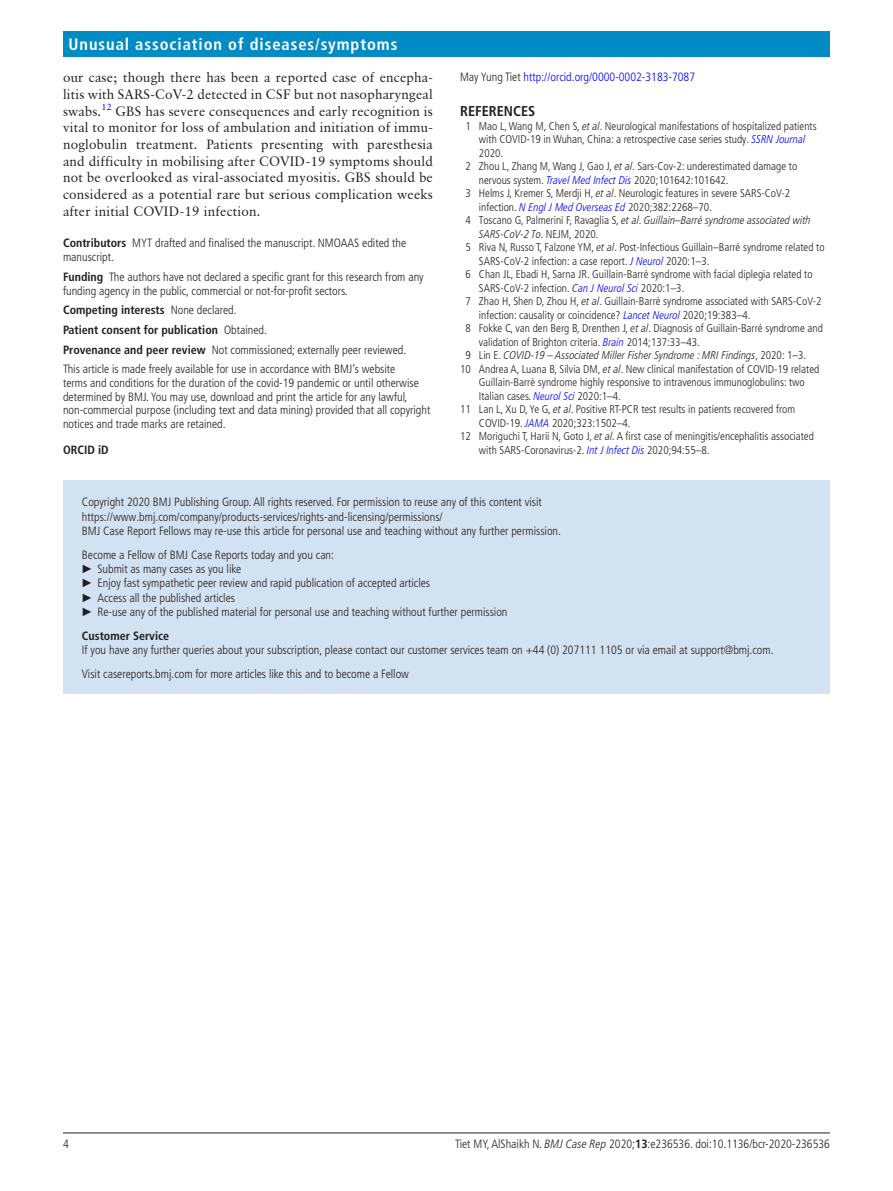
<style>
.page{position:relative;width:893px;height:1191px;background:#fff}
.page>*{position:absolute;margin:0;border:0;box-sizing:border-box;transform-origin:0 0}
.t1{font:700 condensed 16.5px "Frutiger LT Pro";letter-spacing:.055em;color:#fff}
.t2{font:700 condensed 14.25px "Frutiger LT Std";color:#231f20}
.t3{font:13.5px/16.6px "Classical Garamond BT";letter-spacing:.015em;color:#231f20;text-align:justify}
.t4{font:300 condensed 12px/14.4px "Frutiger LT Pro";color:#231f20}
.t5{font:300 condensed 12px "Frutiger LT Pro";color:#00f}
.t6{font:700 condensed 12px "Frutiger LT Pro";color:#231f20}
.t7{font:300 condensed 11.25px "Frutiger LT Pro";color:#231f20}
.t8{font:italic 300 condensed 11.25px "Frutiger LT Pro";color:#231f20}
.s1{font-weight:700}
.s2{color:#231f20}
.s3{font-style:italic}
.s4{font-style:italic;color:#00f}
.s5{font-style:normal}
.s6{font-family:"Arial";font-weight:400;font-stretch:normal}
</style>
<div class="page">
<hr style="left:63px;top:1132px;width:767px;height:1px;background:#231f20">
<div style="left:63px;top:31px;width:767px;height:25px;background:#008bc5"></div>
<div style="left:63px;top:481px;width:767px;height:213px;background:#d2e2f0"></div>
<h1 class="t1" style="left:69px;top:34px;width:330px">Unusual association of diseases/symptoms</h1>
<p class="t3" style="left:63px;top:69px;width:371px">our case; though there has been a reported case of encepha&shy;litis with SARS-CoV-2 detected in CSF but not nasopharyngeal swabs.<sup>12</sup> GBS has severe consequences and early recognition is vital to monitor for loss of ambulation and initiation of immu&shy;noglobulin treatment. Patients presenting with paresthesia and difficulty in mobilising after COVID-19 symptoms should not be overlooked as viral-associated myositis. GBS should be considered as a potential rare but serious complication weeks after initial COVID-19 infection.</p>
<p class="t4" style="left:63px;top:237px;width:345px;line-height:13.6px"><span class="s1">Contributors</span> MYT drafted and finalised the manuscript. NMOAAS edited the manuscript.</p>
<p class="t4" style="left:63px;top:270px;width:362px;line-height:13.6px"><span class="s1">Funding</span> The authors have not declared a specific grant for this research from any funding agency in the public, commercial or not-for-profit sectors.</p>
<p class="t4" style="left:63px;top:300px;width:345px;line-height:19.6px"><span class="s1">Competing interests</span> None declared.<br><span class="s1">Patient consent for publication</span> Obtained.<br><span class="s1">Provenance and peer review</span> Not commissioned; externally peer reviewed.<br>This article is made freely available for use in accordance with BMJ’s website</p>
<p class="t4" style="left:63px;top:376px;width:369px;line-height:13.6px">terms and conditions for the duration of the covid-19 pandemic or until otherwise determined by BMJ. You may use, download and print the article for any lawful, non-commercial purpose (including text and data mining) provided that all copyright notices and trade marks are retained.</p>
<p class="t6" style="left:63px;top:442px;width:47px">ORCID iD</p>
<p class="t5" style="left:460px;top:70px;width:237px"><span class="s2">May Yung Tiet</span> http://orcid.org/0000-0002-3183-7087</p>
<p class="t2" style="left:460px;top:103px;width:77px">REFERENCES</p>
<p class="t7" style="left:465px;top:119px;width:353px">1 Mao L, Wang M, Chen S, <span class="s3">et al</span>. Neurological manifestations of hospitalized patients</p>
<p class="t7" style="left:479px;top:133px;width:328px">with COVID-19 in Wuhan, China: a retrospective case series study. <span class="s4">SSRN Journal</span></p>
<p class="t7" style="left:479px;top:146px;width:26px">2020.</p>
<p class="t7" style="left:465px;top:160px;width:333px">2 Zhou L, Zhang M, Wang J, Gao J, <span class="s3">et al</span>. Sars-Cov-2: underestimated damage to</p>
<p class="t7" style="left:479px;top:173px;width:251px">nervous system. <span class="s4">Travel Med Infect Dis</span> 2020;101642:101642.</p>
<p class="t7" style="left:465px;top:187px;width:326px">3 Helms J, Kremer S, Merdji H, <span class="s3">et al</span>. Neurologic features in severe SARS-CoV-2</p>
<p class="t7" style="left:479px;top:200px;width:235px">infection. <span class="s4">N Engl J Med Overseas Ed</span> 2020;382:2268–70.</p>
<p class="t8" style="left:465px;top:214px;width:347px"><span class="s5">4 Toscano G, Palmerini F, Ravaglia S,</span> et al<span class="s5">.</span> Guillain–Barré syndrome associated with</p>
<p class="t8" style="left:479px;top:227px;width:121px">SARS-CoV-2 To<span class="s5">. NEJM, 2020.</span></p>
<p class="t7" style="left:465px;top:241px;width:361px">5 Riva N, Russo T, Falzone YM, <span class="s3">et al</span>. Post-Infectious Guillain–Barré syndrome related to</p>
<p class="t7" style="left:479px;top:254px;width:232px">SARS-CoV-2 infection: a case report. <span class="s4">J Neurol</span> 2020:1–3.</p>
<p class="t7" style="left:465px;top:268px;width:349px">6 Chan JL, Ebadi H, Sarna JR. Guillain-Barré syndrome with facial diplegia related to</p>
<p class="t7" style="left:479px;top:281px;width:207px">SARS-CoV-2 infection. <span class="s4">Can J Neurol Sci</span> 2020:1–3.</p>
<p class="t7" style="left:465px;top:295px;width:358px">7 Zhao H, Shen D, Zhou H, <span class="s3">et al</span>. Guillain-Barré syndrome associated with SARS-CoV-2</p>
<p class="t7" style="left:479px;top:308px;width:273px">infection: causality or coincidence? <span class="s4">Lancet Neurol</span> 2020;19:383–4.</p>
<p class="t7" style="left:465px;top:322px;width:359px">8 Fokke C, van den Berg B, Drenthen J, <span class="s3">et al</span>. Diagnosis of Guillain-Barré syndrome and</p>
<p class="t7" style="left:479px;top:335px;width:222px">validation of Brighton criteria. <span class="s4">Brain</span> 2014;137:33–43.</p>
<p class="t8" style="left:465px;top:349px;width:342px"><span class="s5">9 Lin E.</span> COVID-19 – Associated Miller Fisher Syndrome : MRI Findings<span class="s5">, 2020: 1–3.</span></p>
<p class="t7" style="left:460px;top:362px;width:361px">10 Andrea A, Luana B, Silvia DM, <span class="s3">et al</span>. New clinical manifestation of COVID-19 related</p>
<p class="t7" style="left:479px;top:376px;width:327px">Guillain-Barrè syndrome highly responsive to intravenous immunoglobulins: two</p>
<p class="t7" style="left:479px;top:389px;width:143px">Italian cases. <span class="s4">Neurol Sci</span> 2020:1–4.</p>
<p class="t7" style="left:460px;top:403px;width:337px">11 Lan L, Xu D, Ye G, <span class="s3">et al</span>. Positive RT-PCR test results in patients recovered from</p>
<p class="t7" style="left:479px;top:416px;width:153px">COVID-19. <span class="s4">JAMA</span> 2020;323:1502–4.</p>
<p class="t7" style="left:460px;top:430px;width:355px">12 Moriguchi T, Harii N, Goto J, <span class="s3">et al</span>. A first case of meningitis/encephalitis associated</p>
<p class="t7" style="left:479px;top:443px;width:232px">with SARS-Coronavirus-2. <span class="s4">Int J Infect Dis</span> 2020;94:55–8.</p>
<p class="t4" style="left:82px;top:495px;width:481px">Copyright 2020 BMJ Publishing Group. All rights reserved. For permission to reuse any of this content visit https://www.bmj.com/company/products-services/rights-and-licensing/permissions/<br>BMJ Case Report Fellows may re-use this article for personal use and teaching without any further permission.</p>
<p class="t4" style="left:81px;top:547px;width:428px">Become a Fellow of BMJ Case Reports today and you can:<br><span class="s6">►</span> Submit as many cases as you like<br><span class="s6">►</span> Enjoy fast sympathetic peer review and rapid publication of accepted articles<br><span class="s6">►</span> Access all the published articles<br><span class="s6">►</span> Re-use any of the published material for personal use and teaching without further permission</p>
<p class="t6" style="left:82px;top:628px;width:89px">Customer Service</p>
<p class="t4" style="left:82px;top:638px;width:693px;line-height:23.4px">If you have any further queries about your subscription, please contact our customer services team on +44 (0) 207111 1105 or via email at support@bmj.com.<br>Visit casereports.bmj.com for more articles like this and to become a Fellow</p>
<p class="t4" style="left:63px;top:1136px;width:7px">4</p>
<p class="t4" style="left:455px;top:1136px;width:376px">Tiet MY, AlShaikh N. <span class="s3">BMJ Case Rep</span> 2020;<span class="s1">13</span>:e236536. doi:10.1136/bcr-2020-236536</p>
</div>
